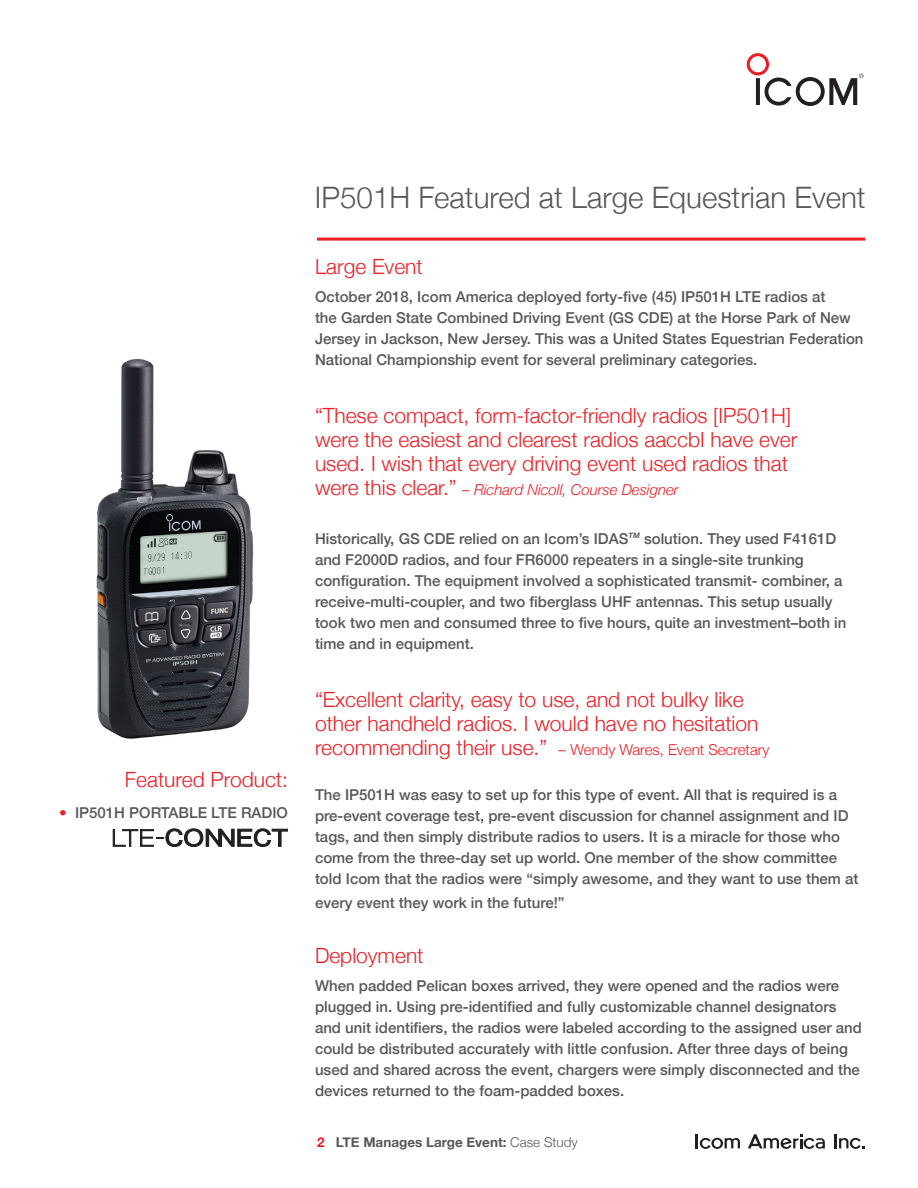
<style>
.page{position:relative;width:918px;height:1188px;background:#fff}
.page>*{position:absolute;margin:0;border:0;box-sizing:border-box;transform-origin:0 0}
.Page_1_SubHead_1{font:300 29.55px "Helvetica Neue";color:#57585a}
.Body_Red_Pull_Quote{font:300 21px "Helvetica Neue";color:#ee1d23}
.Body_Red_Subhead{font:300 21px "Helvetica Neue";color:#ee1d23}
.Side_Bar_Red_Subhead{font:300 21px "Helvetica Neue";color:#ee1d23}
.Body_1_Medium_Font{font:500 15px/21px "Helvetica Neue";color:#57585a}
.Body_Red_Pull_Quote-2{font:300 15px "Helvetica Neue";color:#ee1d23}
.Body_Red_Pull_Quote-3{font:italic 300 15px "Helvetica Neue";color:#ee1d23}
.Side_Bar_Bullet_Poin{font:500 15px "Helvetica Neue";color:#57585a}
.t1{font:700 13.5px "Helvetica Neue";color:#57585a}
.s1{color:#ee1d23}
.s2{font-style:normal;font-size:21px}
.s3{font-size:21px}
.s4{font-style:italic}
.s5{font-weight:300}
</style>
<div class="page">
<svg style="left:747px;top:53px;width:117px;height:53px"></svg>
<hr style="left:834px;top:1134px;width:3px;height:14px;background:#231f20">
<svg style="left:696px;top:1134px;width:44px;height:15px"></svg>
<svg style="left:839px;top:1138px;width:25px;height:11px"></svg>
<svg style="left:748px;top:1134px;width:77px;height:15px"></svg>
<hr style="left:317px;top:238px;width:548px;height:3px;background:#ee1d23">
<img style="left:96px;top:358px;width:158px;height:381px">
<svg style="left:113px;top:829px;width:175px;height:18px"></svg>
<p class="Side_Bar_Red_Subhead" style="left:125px;top:762px;width:165px">Featured Product:</p>
<p class="Side_Bar_Bullet_Poin" style="left:59px;top:800px;width:230px"><span class="s1">•</span> IP501H PORTABLE LTE RADIO</p>
<p class="Page_1_SubHead_1" style="left:315px;top:173px;width:552px">IP501H Featured at Large Equestrian Event</p>
<p class="Body_Red_Subhead" style="left:315px;top:249px;width:109px">Large Event</p>
<p class="Body_1_Medium_Font" style="left:315px;top:285px;width:550px">October 2018, Icom America deployed forty-five (45) IP501H LTE radios at<br>the Garden State Combined Driving Event (GS CDE) at the Horse Park of New Jersey in Jackson, New Jersey. This was a United States Equestrian Federation National Championship event for several preliminary categories.</p>
<p class="Body_Red_Pull_Quote" style="left:315px;top:399px;width:478px">“These compact, form-factor-friendly radios [IP501H]</p>
<p class="Body_Red_Pull_Quote" style="left:315px;top:423px;width:484px">were the easiest and clearest radios aaccbI have ever</p>
<p class="Body_Red_Pull_Quote" style="left:315px;top:447px;width:474px">used. I wish that every driving event used radios that</p>
<p class="Body_Red_Pull_Quote-3" style="left:315px;top:478px;width:365px"><span class="s2">were this clear.”</span> – Richard Nicoll, Course Designer</p>
<p class="Body_1_Medium_Font" style="left:315px;top:527px;width:533px">Historically, GS CDE relied on an Icom’s IDAS<sup>TM</sup> solution. They used F4161D and F2000D radios, and four FR6000 repeaters in a single-site trunking configuration. The equipment involved a sophisticated transmit- combiner, a receive-multi-coupler, and two fiberglass UHF antennas. This setup usually took two men and consumed three to five hours, quite an investment–both in time and in equipment.</p>
<p class="Body_Red_Pull_Quote" style="left:315px;top:683px;width:430px">“Excellent clarity, easy to use, and not bulky like</p>
<p class="Body_Red_Pull_Quote" style="left:315px;top:707px;width:445px">other handheld radios. I would have no hesitation</p>
<p class="Body_Red_Pull_Quote-2" style="left:315px;top:738px;width:456px"><span class="s3">recommending their use.”</span> <span class="s4">–</span> Wendy Wares, Event Secretary</p>
<p class="Body_1_Medium_Font" style="left:315px;top:783px;width:545px">The IP501H was easy to set up for this type of event. All that is required is a pre-event coverage test, pre-event discussion for channel assignment and ID tags, and then simply distribute radios to users. It is a miracle for those who come from the three-day set up world. One member of the show committee told Icom that the radios were “simply awesome, and they want to use them at</p>
<p class="Body_1_Medium_Font" style="left:315px;top:891px;width:251px">every event they work in the future!”</p>
<p class="Body_Red_Subhead" style="left:315px;top:939px;width:110px">Deployment</p>
<p class="Body_1_Medium_Font" style="left:315px;top:974px;width:548px">When padded Pelican boxes arrived, they were opened and the radios were plugged in. Using pre-identified and fully customizable channel designators and unit identifiers, the radios were labeled according to the assigned user and could be distributed accurately with little confusion. After three days of being used and shared across the event, chargers were simply disconnected and the devices returned to the foam-padded boxes.</p>
<p class="t1" style="left:317px;top:1132px;width:262px"><span class="s1">2</span> LTE Manages Large Event: <span class="s5">Case Study</span></p>
</div>
